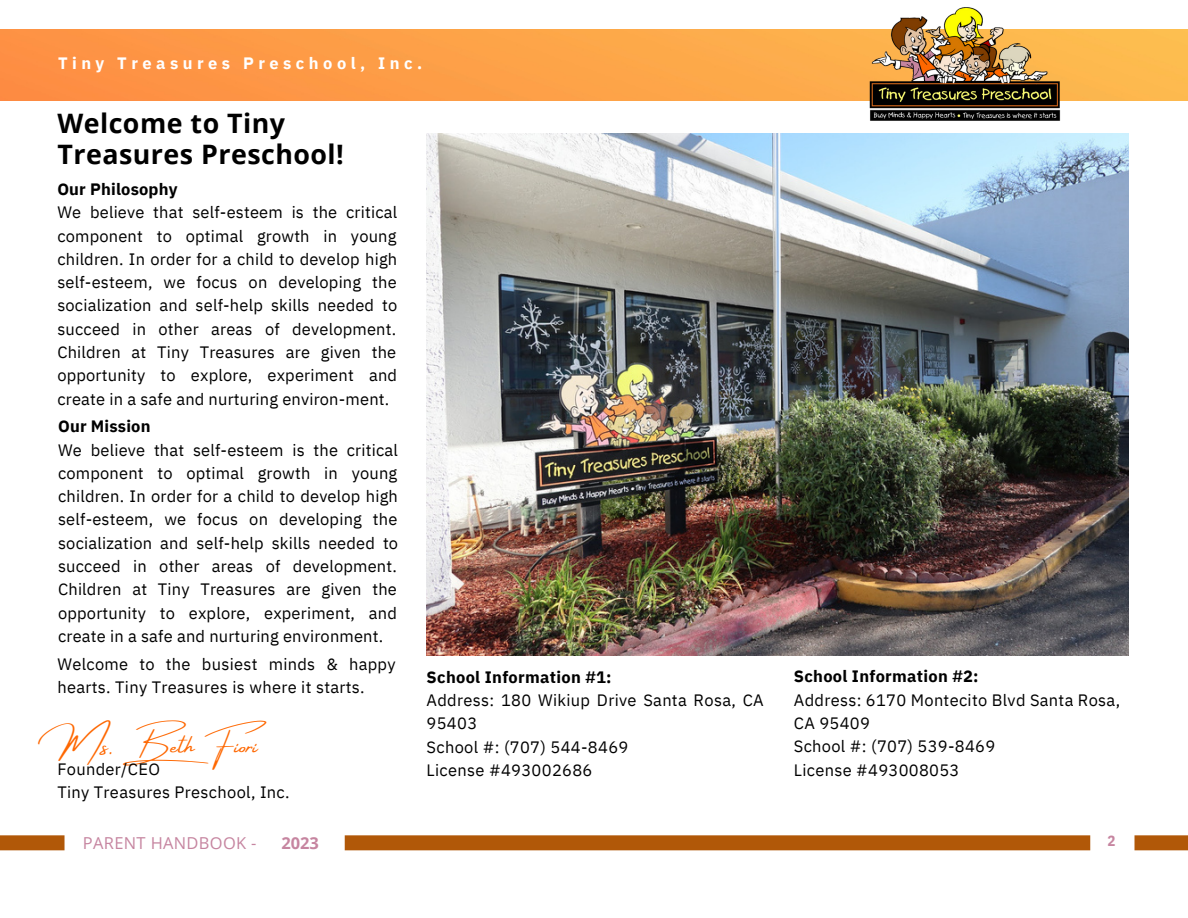
<style>
.page{position:relative;width:1188px;height:918px;background:#fff}
.page>*{position:absolute;margin:0;border:0;box-sizing:border-box;transform-origin:0 0}
.t1{font:700 26.8px/31.6px "Open Sans";letter-spacing:.02em;color:#000}
.t2{font:24.4px "Amsterdam Four";letter-spacing:.02em;color:#fe6701}
.t3{font:16.4px/23.4px "IBM Plex Sans";letter-spacing:.02em;color:#000}
.t4{font:700 16.4px "IBM Plex Sans";letter-spacing:.02em;color:#000}
.t5{font:700 16.4px "IBM Plex Sans";letter-spacing:.27em;color:#fff}
.t6{font:16.4px "Open Sans";letter-spacing:.02em;color:#c685a0}
.t7{font:700 16.4px "Open Sans";color:#c685a0}
.t8{font:700 14.8px "IBM Plex Sans Cond";color:#c685a0}
</style>
<div class="page">
<img style="left:427px;top:133px;width:702px;height:522px">
<div style="left:0;top:835px;width:65px;height:15px;background:#b15808"></div>
<div style="left:345px;top:835px;width:745px;height:15px;background:#b15808"></div>
<div style="left:1135px;top:835px;width:53px;height:15px;background:#b15808"></div>
<img style="left:0;top:30px;width:1188px;height:70px">
<img style="left:867px;top:7px;width:198px;height:114px">
<p class="t5" style="left:58px;top:52px;width:366px">Tiny Treasures Preschool, Inc.</p>
<p class="t1" style="left:57px;top:107px;width:288px">Welcome to Tiny<br>Treasures Preschool!</p>
<p class="t4" style="left:57px;top:178px;width:122px">Our Philosophy</p>
<p class="t3" style="left:57px;top:200px;width:342px;text-align:justify">We believe that self-esteem is the critical component to optimal growth in young children. In order for a child to develop high self-esteem, we focus on developing the socialization and self-help skills needed to succeed in other areas of development.<br>Children at Tiny Treasures are given the opportunity to explore, experiment and create in a safe and nurturing environ-ment.</p>
<p class="t4" style="left:58px;top:415px;width:94px">Our Mission</p>
<p class="t3" style="left:58px;top:438px;width:342px;text-align:justify">We believe that self-esteem is the critical component to optimal growth in young children. In order for a child to develop high self-esteem, we focus on developing the socialization and self-help skills needed to succeed in other areas of development.<br>Children at Tiny Treasures are given the opportunity to explore, experiment, and create in a safe and nurturing environment.</p>
<p class="t3" style="left:57px;top:652px;width:340px">Welcome to the busiest minds &amp; happy hearts. Tiny Treasures is where it starts.</p>
<p class="t2" style="left:57px;top:732px;width:211px">Ms. Beth Fiori</p>
<p class="t3" style="left:57px;top:757px;width:104px">Founder/CEO</p>
<p class="t3" style="left:57px;top:781px;width:234px">Tiny Treasures Preschool, Inc.</p>
<p class="t4" style="left:427px;top:666px;width:187px">School Information #1:</p>
<p class="t3" style="left:427px;top:688px;width:339px">Address: 180 Wikiup Drive Santa Rosa, CA<br>95403</p>
<p class="t3" style="left:427px;top:735px;width:203px">School #: (707) 544-8469</p>
<p class="t3" style="left:427px;top:758px;width:167px">License #493002686</p>
<p class="t4" style="left:794px;top:665px;width:186px">School Information #2:</p>
<p class="t3" style="left:794px;top:688px;width:328px">Address: 6170 Montecito Blvd Santa Rosa,<br>CA 95409</p>
<p class="t3" style="left:794px;top:734px;width:203px">School #: (707) 539-8469</p>
<p class="t3" style="left:794px;top:758px;width:167px">License #493008053</p>
<p class="t6" style="left:83px;top:831px;width:175px">PARENT HANDBOOK -</p>
<p class="t7" style="left:281px;top:831px;width:39px">2023</p>
<p class="t8" style="left:1108px;top:831px;width:10px">2</p>
</div>
